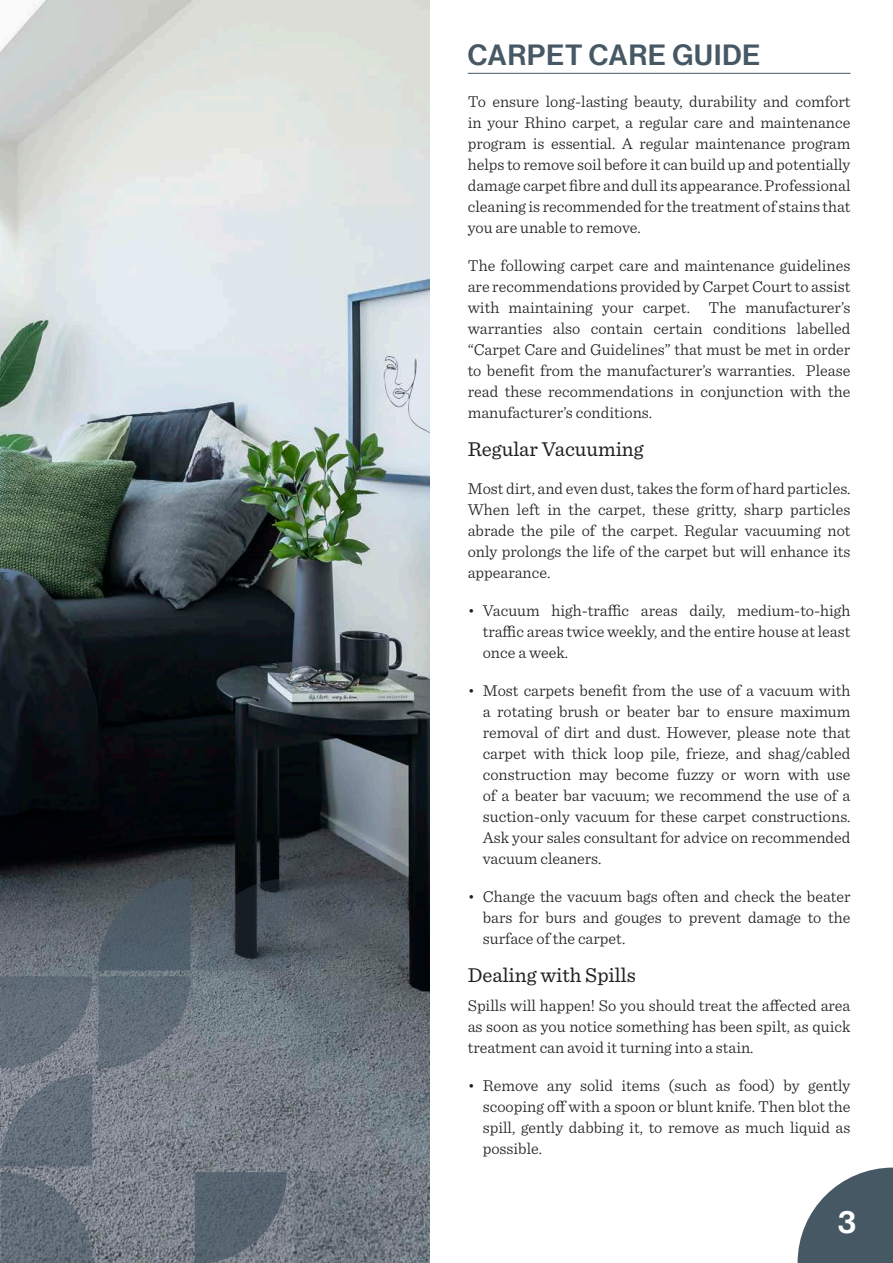
<style>
.page{position:relative;width:893px;height:1263px;background:#fff}
.page>*{position:absolute;margin:0;border:0;box-sizing:border-box;transform-origin:0 0}
.t1{font:31.5px "N Haas Grotesk DS Pro 65 Md";color:#fff}
.t2{font:28.5px "N Haas Grotesk DS Pro 65 Md";letter-spacing:.035em;color:#475865}
.t3{font:21px "Sentinel";color:#231f20}
.t4{font:300 16.5px/21px "Sentinel";color:#231f20;text-align:justify}
</style>
<div class="page">
<img style="left:0;top:0;width:429px;height:1263px">
<hr style="left:468px;top:73px;width:382px;height:1px;background:#475865">
<svg style="left:0;top:1074px;width:92px;height:92px;background:#68727d"></svg>
<svg style="left:294px;top:878px;width:92px;height:92px;background:#525a60"></svg>
<svg style="left:98px;top:976px;width:92px;height:92px;background:#66717b"></svg>
<svg style="left:1px;top:1172px;width:92px;height:91px;background:#66707b"></svg>
<svg style="left:0;top:976px;width:92px;height:92px;background:#67727c"></svg>
<svg style="left:195px;top:1172px;width:92px;height:91px;background:#5c6874"></svg>
<svg style="left:196px;top:878px;width:92px;height:92px;background:#454e56"></svg>
<svg style="left:98px;top:878px;width:92px;height:92px;background:#4e5b65"></svg>
<svg style="left:294px;top:976px;width:92px;height:92px;background:#68727a"></svg>
<svg style="left:294px;top:1172px;width:92px;height:91px;background:#6d757f"></svg>
<svg style="left:798px;top:1167px;width:95px;height:96px"></svg>
<p class="t2" style="left:468px;top:38px;width:294px">CARPET CARE GUIDE</p>
<p class="t4" style="left:468px;top:90px;width:384px">To ensure long-lasting beauty, durability and comfort in your Rhino carpet, a regular care and maintenance program is essential. A regular maintenance program helps to remove soil before it can build up and potentially damage carpet fibre and dull its appearance. Professional cleaning is recommended for the treatment of stains that you are unable to remove.</p>
<p class="t4" style="left:468px;top:254px;width:384px">The following carpet care and maintenance guidelines are recommendations provided by Carpet Court to assist with maintaining your carpet. The manufacturer’s warranties also contain certain conditions labelled “Carpet Care and Guidelines” that must be met in order to benefit from the manufacturer’s warranties. Please read these recommendations in conjunction with the manufacturer’s conditions.</p>
<p class="t3" style="left:468px;top:433px;width:177px">Regular Vacuuming</p>
<p class="t4" style="left:468px;top:477px;width:384px">Most dirt, and even dust, takes the form of hard particles.<br>When left in the carpet, these gritty, sharp particles abrade the pile of the carpet. Regular vacuuming not only prolongs the life of the carpet but will enhance its appearance.</p>
<p class="t4" style="left:483px;top:599px;width:369px;text-indent:-15px">• Vacuum high-traffic areas daily, medium-to-high traffic areas twice weekly, and the entire house at least once a week.</p>
<p class="t4" style="left:483px;top:679px;width:369px;text-indent:-15px">• Most carpets benefit from the use of a vacuum with a rotating brush or beater bar to ensure maximum removal of dirt and dust. However, please note that carpet with thick loop pile, frieze, and shag/cabled construction may become fuzzy or worn with use of a beater bar vacuum; we recommend the use of a suction-only vacuum for these carpet constructions.<br>Ask your sales consultant for advice on recommended vacuum cleaners.</p>
<p class="t4" style="left:483px;top:885px;width:369px;text-indent:-15px">• Change the vacuum bags often and check the beater bars for burs and gouges to prevent damage to the surface of the carpet.</p>
<p class="t3" style="left:468px;top:959px;width:170px">Dealing with Spills</p>
<p class="t4" style="left:468px;top:994px;width:384px">Spills will happen! So you should treat the affected area as soon as you notice something has been spilt, as quick treatment can avoid it turning into a stain.</p>
<p class="t4" style="left:483px;top:1074px;width:369px;text-indent:-15px">• Remove any solid items (such as food) by gently scooping off with a spoon or blunt knife. Then blot the spill, gently dabbing it, to remove as much liquid as possible.</p>
<h1 class="t1" style="left:838px;top:1204px;width:19px">3</h1>
</div>
